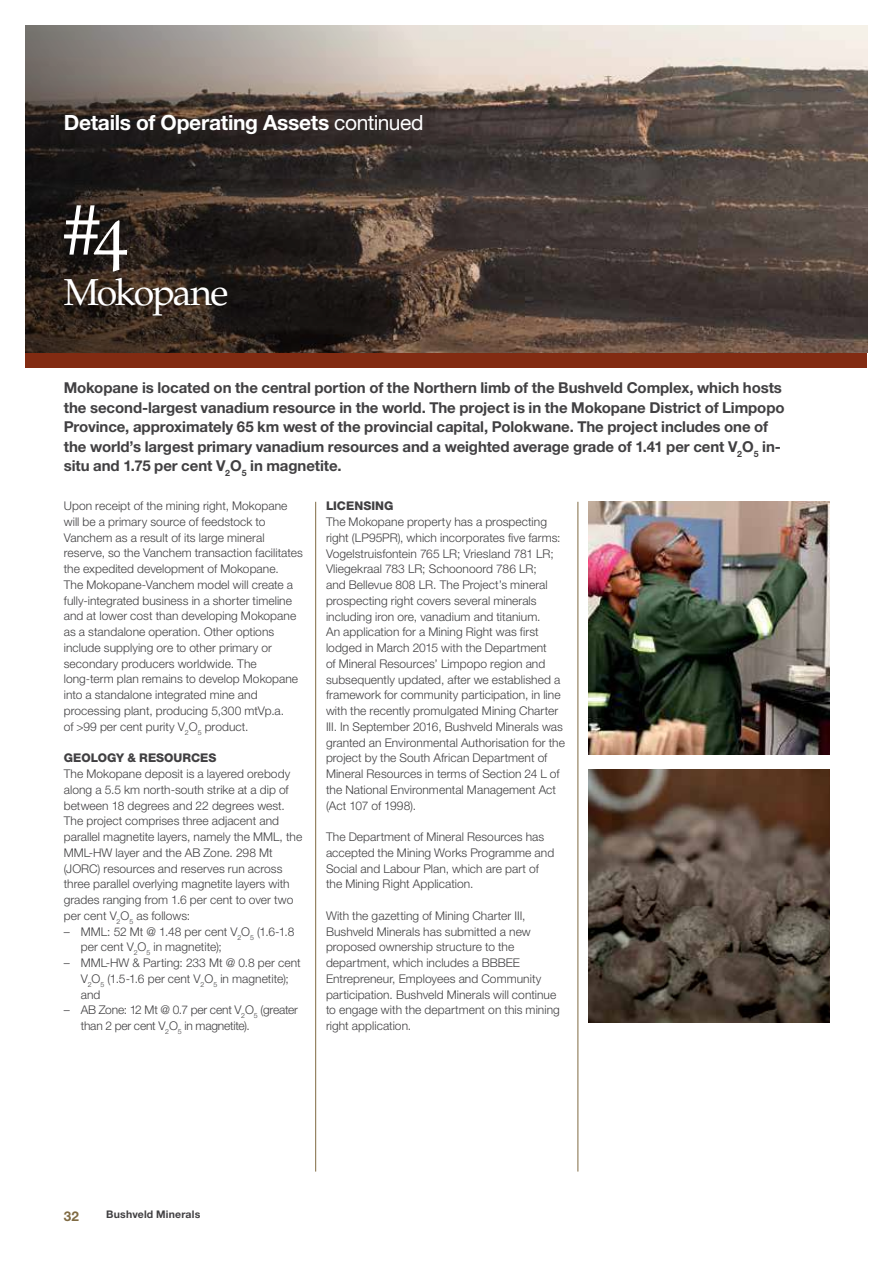
<style>
.page{position:relative;width:893px;height:1263px;background:#fff}
.page>*{position:absolute;margin:0;border:0;box-sizing:border-box;transform-origin:0 0}
.t1{font:72px "Palatino LT Std";color:#fff}
.t2{font:37.5px "Palatino LT Std";letter-spacing:-.055em;color:#fff}
.t3{font:700 21px "Helvetica Neue LT Std";letter-spacing:-.015em;color:#fff}
.t4{font:700 15px/19.5px "Helvetica Neue LT Std";letter-spacing:-.005em;color:#414042}
.t5{font:700 13.5px "Helvetica Neue LT Std";color:#806b43}
.t6{font:300 12px/15.8px "Helvetica Neue LT Std";letter-spacing:.005em;color:#414042}
.t7{font:300 12px/15.8px "Helvetica Neue LT Std";letter-spacing:-.015em;color:#414042}
.t8{font:800 12px "Helvetica Neue LT Std";color:#414042}
.t9{font:700 10.5px "Helvetica Neue LT Std";letter-spacing:.02em;color:#414042}
.s1{font-weight:400}
</style>
<div class="page">
<img style="left:655px;top:26px;width:212px;height:327px">
<svg style="left:26px;top:26px;width:629px;height:327px;background:#564b45"></svg>
<hr style="left:577px;top:502px;width:1px;height:669px;background:#806b43">
<hr style="left:315px;top:502px;width:1px;height:669px;background:#806b43">
<img style="left:588px;top:502px;width:241px;height:253px">
<img style="left:588px;top:770px;width:241px;height:253px">
<div style="left:26px;top:353px;width:841px;height:15px;background:#822b12"></div>
<h3 class="t3" style="left:64px;top:109px;width:361px">Details of Operating Assets <span class="s1">continued</span></h3>
<h1 class="t1" style="left:64px;top:188px;width:67px">#4</h1>
<h2 class="t2" style="left:64px;top:270px;width:166px">Mokopane</h2>
<p class="t4" style="left:64px;top:378px;width:722px">Mokopane is located on the central portion of the Northern limb of the Bushveld Complex, which hosts the second-largest vanadium resource in the world. The project is in the Mokopane District of Limpopo Province, approximately 65 km west of the provincial capital, Polokwane. The project includes one of the world’s largest primary vanadium resources and a weighted average grade of 1.41 per cent V<sub>2</sub>O<sub>5</sub> in&shy;situ and 1.75 per cent V<sub>2</sub>O<sub>5</sub> in magnetite.</p>
<p class="t6" style="left:64px;top:498px;width:241px">Upon receipt of the mining right, Mokopane will be a primary source of feedstock to Vanchem as a result of its large mineral reserve, so the Vanchem transaction facilitates the expedited development of Mokopane.<br>The Mokopane-Vanchem model will create a fully-integrated business in a shorter timeline and at lower cost than developing Mokopane as a standalone operation. Other options include supplying ore to other primary or secondary producers worldwide. The long-term plan remains to develop Mokopane into a standalone integrated mine and processing plant, producing 5,300 mtVp.a.<br>of &gt;99 per cent purity V<sub>2</sub>O<sub>5</sub> product.</p>
<p class="t8" style="left:64px;top:751px;width:154px">GEOLOGY &amp; RESOURCES</p>
<p class="t6" style="left:64px;top:766px;width:240px">The Mokopane deposit is a layered orebody along a 5.5 km north-south strike at a dip of between 18 degrees and 22 degrees west.<br>The project comprises three adjacent and parallel magnetite layers, namely the MML, the MML-HW layer and the AB Zone. 298 Mt (JORC) resources and reserves run across three parallel overlying magnetite layers with grades ranging from 1.6 per cent to over two per cent V<sub>2</sub>O<sub>5</sub> as follows:</p>
<p class="t6" style="left:81px;top:923px;width:215px;text-indent:-17px">– MML: 52 Mt @ 1.48 per cent V<sub>2</sub>O<sub>5</sub> (1.6-1.8 per cent V<sub>2</sub>O<sub>5</sub> in magnetite);</p>
<p class="t6" style="left:81px;top:955px;width:221px;text-indent:-17px">– MML-HW &amp; Parting: 233 Mt @ 0.8 per cent<br>V<sub>2</sub>O<sub>5</sub> (1.5-1.6 per cent V<sub>2</sub>O<sub>5</sub> in magnetite); and</p>
<p class="t7" style="left:81px;top:1002px;width:219px;text-indent:-17px">– AB Zone: 12 Mt @ 0.7 per cent V<sub>2</sub>O<sub>5</sub> (greater than 2 per cent V<sub>2</sub>O<sub>5</sub> in magnetite).</p>
<p class="t8" style="left:326px;top:499px;width:69px">LICENSING</p>
<p class="t6" style="left:326px;top:514px;width:240px">The Mokopane property has a prospecting right (LP95PR), which incorporates five farms:<br>Vogelstruisfontein 765 LR; Vriesland 781 LR; Vliegekraal 783 LR; Schoonoord 786 LR;<br>and Bellevue 808 LR. The Project’s mineral prospecting right covers several minerals including iron ore, vanadium and titanium.<br>An application for a Mining Right was first lodged in March 2015 with the Department<br>of Mineral Resources’ Limpopo region and subsequently updated, after we established a framework for community participation, in line with the recently promulgated Mining Charter III. In September 2016, Bushveld Minerals was granted an Environmental Authorisation for the project by the South African Department of Mineral Resources in terms of Section 24 L of the National Environmental Management Act (Act 107 of 1998).</p>
<p class="t6" style="left:326px;top:829px;width:230px">The Department of Mineral Resources has accepted the Mining Works Programme and Social and Labour Plan, which are part of the Mining Right Application.</p>
<p class="t6" style="left:326px;top:907px;width:235px">With the gazetting of Mining Charter III, Bushveld Minerals has submitted a new proposed ownership structure to the department, which includes a BBBEE Entrepreneur, Employees and Community participation. Bushveld Minerals will continue to engage with the department on this mining right application.</p>
<p class="t5" style="left:64px;top:1207px;width:17px">32</p>
<p class="t9" style="left:106px;top:1208px;width:96px">Bushveld Minerals</p>
</div>
